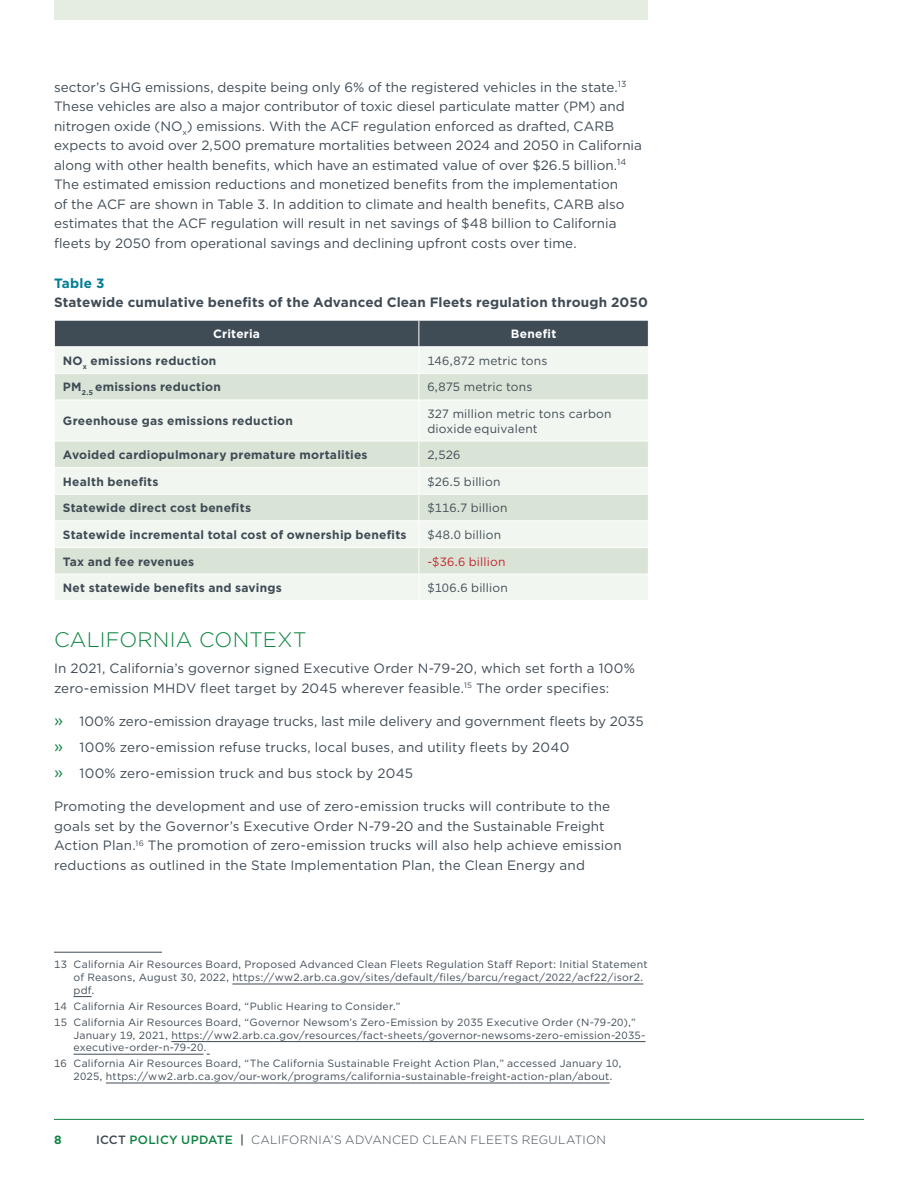
<style>
.page{position:relative;width:918px;height:1188px;background:#fff}
.page>*{position:absolute;margin:0;border:0;box-sizing:border-box;transform-origin:0 0}
.Heading_1{font:300 21px "Gotham";letter-spacing:.015em;color:#0d8441}
.Body_Copy{font:13.5px/19.5px "Gotham";letter-spacing:.005em;color:#3f4b55}
.Figure___Table_title{font:700 13.5px "Gotham";letter-spacing:.01em;color:#3f4b55}
.Figure___Table_number{font:700 13.5px "Gotham";letter-spacing:.015em;color:#007e94}
.Table_Left_Col{font:700 12px "Gotham";letter-spacing:.02em;color:#3f4b55}
.Table_Body{font:12px/14.4px "Gotham";letter-spacing:.01em;color:#3f4b55}
.t1{font:300 12px "Gotham";letter-spacing:.02em;color:#3f4b55}
.Table_Category{font:700 12px "Gotham";letter-spacing:.02em;color:#fff}
.Table_Body-2{font:12px "Gotham";letter-spacing:.01em;color:#c5242a}
.t2{font:700 12px "Gotham";color:#0d8441}
.Footnote{font:10.5px/12.6px "Gotham";letter-spacing:.02em;color:#3f4b55}
.s1{font-size:16.5px;color:#0d8441}
.s2{font-weight:500}
.s3{font-weight:500;color:#0d8441}
</style>
<div class="page">
<hr style="left:54px;top:1119px;width:810px;height:1px;background:#0d8441">
<div style="left:54px;top:0;width:594px;height:20px;background:#e5ece2"></div>
<div style="left:55px;top:575px;width:593px;height:25px;background:#f1f6f0"></div>
<svg style="left:55px;top:401px;width:593px;height:173px;fill:#f1f6f0"></svg>
<hr style="left:54px;top:441px;width:365px;height:1px;background:#fff">
<hr style="left:419px;top:441px;width:230px;height:1px;background:#fff">
<hr style="left:54px;top:467px;width:365px;height:1px;background:#fff">
<hr style="left:419px;top:467px;width:230px;height:1px;background:#fff">
<hr style="left:54px;top:494px;width:365px;height:1px;background:#fff">
<hr style="left:419px;top:494px;width:230px;height:1px;background:#fff">
<hr style="left:54px;top:520px;width:365px;height:1px;background:#fff">
<hr style="left:419px;top:520px;width:230px;height:1px;background:#fff">
<hr style="left:54px;top:547px;width:365px;height:1px;background:#fff">
<hr style="left:419px;top:547px;width:230px;height:1px;background:#fff">
<svg style="left:54px;top:320px;width:595px;height:80px"></svg>
<hr style="left:418px;top:400px;width:1px;height:41px;background:#fff">
<svg style="left:418px;top:441px;width:1px;height:159px"></svg>
<hr style="left:54px;top:952px;width:108px;height:1px;background:#3f4b55">
<hr style="left:232px;top:984px;width:411px;height:1px;background:#3f4b55">
<svg style="left:74px;top:996px;width:18px;height:1px"></svg>
<hr style="left:171px;top:1041px;width:475px;height:1px;background:#3f4b55">
<hr style="left:74px;top:1054px;width:130px;height:1px;background:#3f4b55">
<hr style="left:106px;top:1083px;width:504px;height:1px;background:#3f4b55">
<p class="Body_Copy" style="left:54px;top:77px;width:589px">sector’s GHG emissions, despite being only 6% of the registered vehicles in the state.<sup>13<br></sup>These vehicles are also a major contributor of toxic diesel particulate matter (PM) and nitrogen oxide (NO<sub>x</sub>) emissions. With the ACF regulation enforced as drafted, CARB expects to avoid over 2,500 premature mortalities between 2024 and 2050 in California along with other health benefits, which have an estimated value of over $26.5 billion.<sup>14<br></sup>The estimated emission reductions and monetized benefits from the implementation<br>of the ACF are shown in Table 3. In addition to climate and health benefits, CARB also estimates that the ACF regulation will result in net savings of $48 billion to California fleets by 2050 from operational savings and declining upfront costs over time.</p>
<p class="Figure___Table_number" style="left:54px;top:274px;width:52px">Table 3</p>
<p class="Figure___Table_title" style="left:54px;top:293px;width:596px">Statewide cumulative benefits of the Advanced Clean Fleets regulation through 2050</p>
<p class="Table_Category" style="left:213px;top:326px;width:48px">Criteria</p>
<p class="Table_Category" style="left:511px;top:326px;width:47px">Benefit</p>
<p class="Table_Left_Col" style="left:63px;top:353px;width:155px">NO<sub>x</sub> emissions reduction</p>
<p class="Table_Body" style="left:427px;top:353px;width:122px">146,872 metric tons</p>
<p class="Table_Left_Col" style="left:63px;top:379px;width:160px">PM<sub>2.5</sub> emissions reduction</p>
<p class="Table_Body" style="left:427px;top:380px;width:107px">6,875 metric tons</p>
<p class="Table_Left_Col" style="left:63px;top:413px;width:232px">Greenhouse gas emissions reduction</p>
<p class="Table_Body" style="left:427px;top:406px;width:186px">327 million metric tons carbon dioxide equivalent</p>
<p class="Table_Left_Col" style="left:63px;top:447px;width:306px">Avoided cardiopulmonary premature mortalities</p>
<p class="Table_Body" style="left:427px;top:447px;width:35px">2,526</p>
<p class="Table_Left_Col" style="left:63px;top:474px;width:97px">Health benefits</p>
<p class="Table_Body" style="left:427px;top:474px;width:75px">$26.5 billion</p>
<p class="Table_Left_Col" style="left:63px;top:500px;width:190px">Statewide direct cost benefits</p>
<p class="Table_Body" style="left:427px;top:501px;width:82px">$116.7 billion</p>
<p class="Table_Left_Col" style="left:63px;top:527px;width:345px">Statewide incremental total cost of ownership benefits</p>
<p class="Table_Body" style="left:427px;top:527px;width:75px">$48.0 billion</p>
<p class="Table_Left_Col" style="left:63px;top:553px;width:133px">Tax and fee revenues</p>
<p class="Table_Body-2" style="left:427px;top:554px;width:80px">-$36.6 billion</p>
<p class="Table_Left_Col" style="left:63px;top:580px;width:221px">Net statewide benefits and savings</p>
<p class="Table_Body" style="left:427px;top:580px;width:82px">$106.6 billion</p>
<p class="Heading_1" style="left:54px;top:627px;width:254px">CALIFORNIA CONTEXT</p>
<p class="Body_Copy" style="left:54px;top:659px;width:583px">In 2021, California’s governor signed Executive Order N-79-20, which set forth a 100% zero-emission MHDV fleet target by 2045 wherever feasible.<sup>15</sup> The order specifies:</p>
<p class="Body_Copy" style="left:54px;top:711px;width:591px"><span class="s1">»</span> 100% zero-emission drayage trucks, last mile delivery and government fleets by 2035</p>
<p class="Body_Copy" style="left:54px;top:737px;width:517px"><span class="s1">»</span> 100% zero-emission refuse trucks, local buses, and utility fleets by 2040</p>
<p class="Body_Copy" style="left:54px;top:764px;width:361px"><span class="s1">»</span> 100% zero-emission truck and bus stock by 2045</p>
<p class="Body_Copy" style="left:54px;top:797px;width:569px">Promoting the development and use of zero-emission trucks will contribute to the goals set by the Governor’s Executive Order N-79-20 and the Sustainable Freight Action Plan.<sup>16</sup> The promotion of zero-emission trucks will also help achieve emission reductions as outlined in the State Implementation Plan, the Clean Energy and</p>
<p class="Footnote" style="left:74px;top:958px;width:576px;text-indent:-20px">13 California Air Resources Board, Proposed Advanced Clean Fleets Regulation Staff Report: Initial Statement of Reasons, August 30, 2022, https://ww2.arb.ca.gov/sites/default/files/barcu/regact/2022/acf22/isor2. pdf.</p>
<p class="Footnote" style="left:54px;top:1000px;width:348px">14 California Air Resources Board, “Public Hearing to Consider.”</p>
<p class="Footnote" style="left:74px;top:1016px;width:574px;text-indent:-20px">15 California Air Resources Board, “Governor Newsom’s Zero-Emission by 2035 Executive Order (N-79-20),”<br>January 19, 2021, https://ww2.arb.ca.gov/resources/fact-sheets/governor-newsoms-zero-emission-2035- executive-order-n-79-20.</p>
<p class="Footnote" style="left:74px;top:1057px;width:550px;text-indent:-20px">16 California Air Resources Board, “The California Sustainable Freight Action Plan,” accessed January 10,<br>2025, https://ww2.arb.ca.gov/our-work/programs/california-sustainable-freight-action-plan/about.</p>
<p class="t2" style="left:54px;top:1132px;width:9px">8</p>
<p class="t1" style="left:96px;top:1132px;width:512px"><span class="s2">ICCT</span> <span class="s3">POLICY UPDATE</span> <span class="s2">|</span> CALIFORNIA’S ADVANCED CLEAN FLEETS REGULATION</p>
</div>
